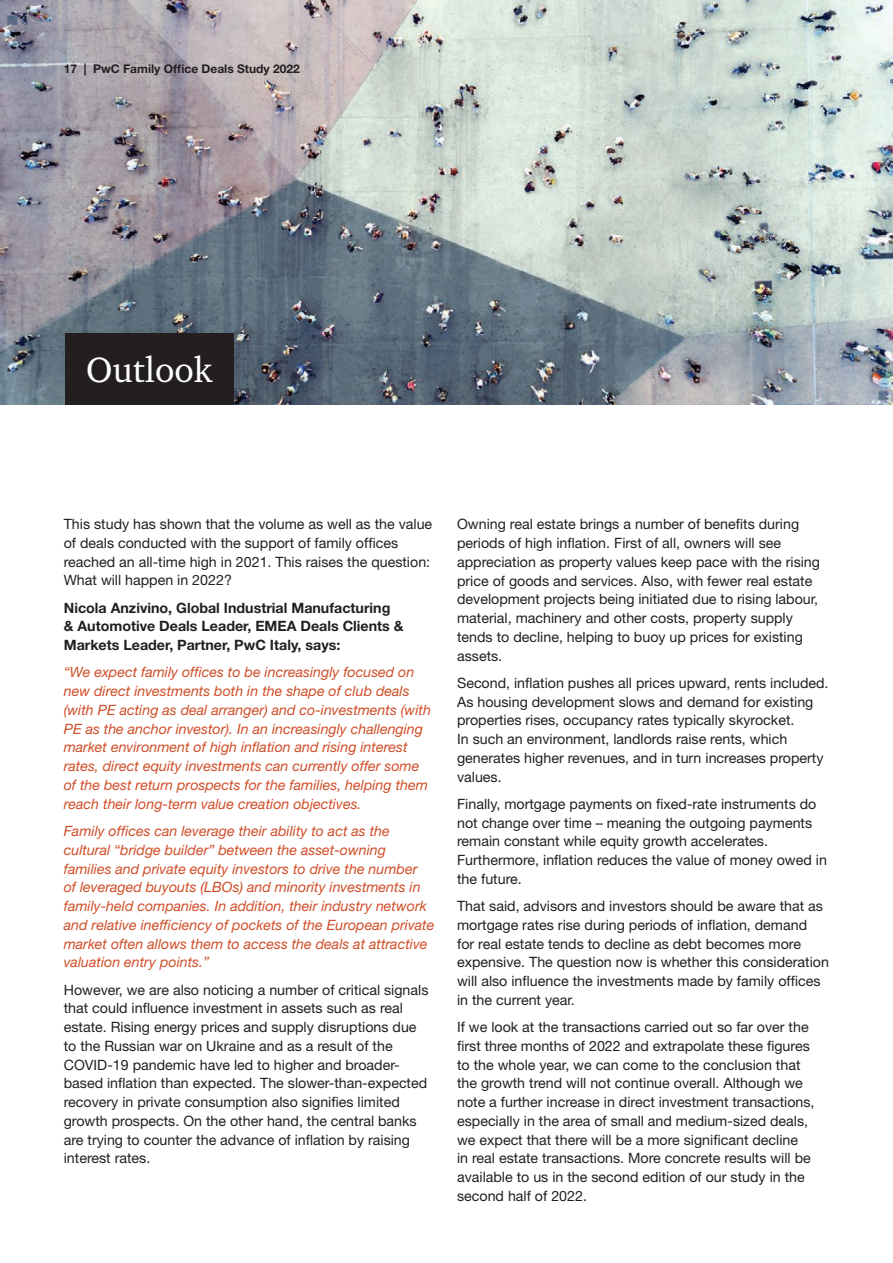
<style>
.page{position:relative;width:893px;height:1263px;background:#fff}
.page>*{position:absolute;margin:0;border:0;box-sizing:border-box;transform-origin:0 0}
.t1{font:36px "Charter ITC";color:#fff}
.t2{font:14.25px/18.8px "Helvetica Neue";color:#231f20}
.t3{font:italic 14.25px/18.8px "Helvetica Neue";color:#d04d27}
.t4{font:700 14.25px/18.8px "Helvetica Neue";color:#231f20}
.t5{font:700 12px "Helvetica Neue";color:#231f20}
</style>
<div class="page">
<img style="left:0;top:0;width:893px;height:404px">
<div style="left:65px;top:333px;width:169px;height:71px;background:#231f20"></div>
<p class="t5" style="left:64px;top:61px;width:238px">17 | PwC Family Office Deals Study 2022</p>
<h1 class="t1" style="left:86px;top:347px;width:128px">Outlook</h1>
<p class="t2" style="left:64px;top:514px;width:370px">This study has shown that the volume as well as the value of deals conducted with the support of family offices reached an all-time high in 2021. This raises the question:<br>What will happen in 2022?</p>
<p class="t4" style="left:64px;top:598px;width:341px">Nicola Anzivino, Global Industrial Manufacturing &amp; Automotive Deals Leader, EMEA Deals Clients &amp;<br>Markets Leader, Partner, PwC Italy, says:</p>
<p class="t3" style="left:64px;top:663px;width:369px">“We expect family offices to be increasingly focused on new direct investments both in the shape of club deals (with PE acting as deal arranger) and co-investments (with PE as the anchor investor). In an increasingly challenging market environment of high inflation and rising interest rates, direct equity investments can currently offer some of the best return prospects for the families, helping them reach their long-term value creation objectives.</p>
<p class="t3" style="left:64px;top:821px;width:372px">Family offices can leverage their ability to act as the cultural “bridge builder” between the asset-owning families and private equity investors to drive the number<br>of leveraged buyouts (LBOs) and minority investments in family-held companies. In addition, their industry network and relative inefficiency of pockets of the European private market often allows them to access the deals at attractive valuation entry points.”</p>
<p class="t2" style="left:64px;top:980px;width:366px">However, we are also noticing a number of critical signals that could influence investment in assets such as real estate. Rising energy prices and supply disruptions due to the Russian war on Ukraine and as a result of the COVID-19 pandemic have led to higher and broader&shy;based inflation than expected. The slower-than-expected recovery in private consumption also signifies limited growth prospects. On the other hand, the central banks are trying to counter the advance of inflation by raising interest rates.</p>
<p class="t2" style="left:457px;top:515px;width:364px">Owning real estate brings a number of benefits during periods of high inflation. First of all, owners will see appreciation as property values keep pace with the rising price of goods and services. Also, with fewer real estate development projects being initiated due to rising labour, material, machinery and other costs, property supply tends to decline, helping to buoy up prices for existing assets.</p>
<p class="t2" style="left:457px;top:673px;width:373px">Second, inflation pushes all prices upward, rents included.<br>As housing development slows and demand for existing properties rises, occupancy rates typically skyrocket.<br>In such an environment, landlords raise rents, which generates higher revenues, and in turn increases property values.</p>
<p class="t2" style="left:457px;top:794px;width:371px">Finally, mortgage payments on fixed-rate instruments do not change over time – meaning the outgoing payments remain constant while equity growth accelerates.<br>Furthermore, inflation reduces the value of money owed in the future.</p>
<p class="t2" style="left:457px;top:896px;width:373px">That said, advisors and investors should be aware that as mortgage rates rise during periods of inflation, demand<br>for real estate tends to decline as debt becomes more expensive. The question now is whether this consideration will also influence the investments made by family offices in the current year.</p>
<p class="t2" style="left:457px;top:1017px;width:359px">If we look at the transactions carried out so far over the first three months of 2022 and extrapolate these figures to the whole year, we can come to the conclusion that the growth trend will not continue overall. Although we note a further increase in direct investment transactions, especially in the area of small and medium-sized deals, we expect that there will be a more significant decline<br>in real estate transactions. More concrete results will be available to us in the second edition of our study in the second half of 2022.</p>
</div>
